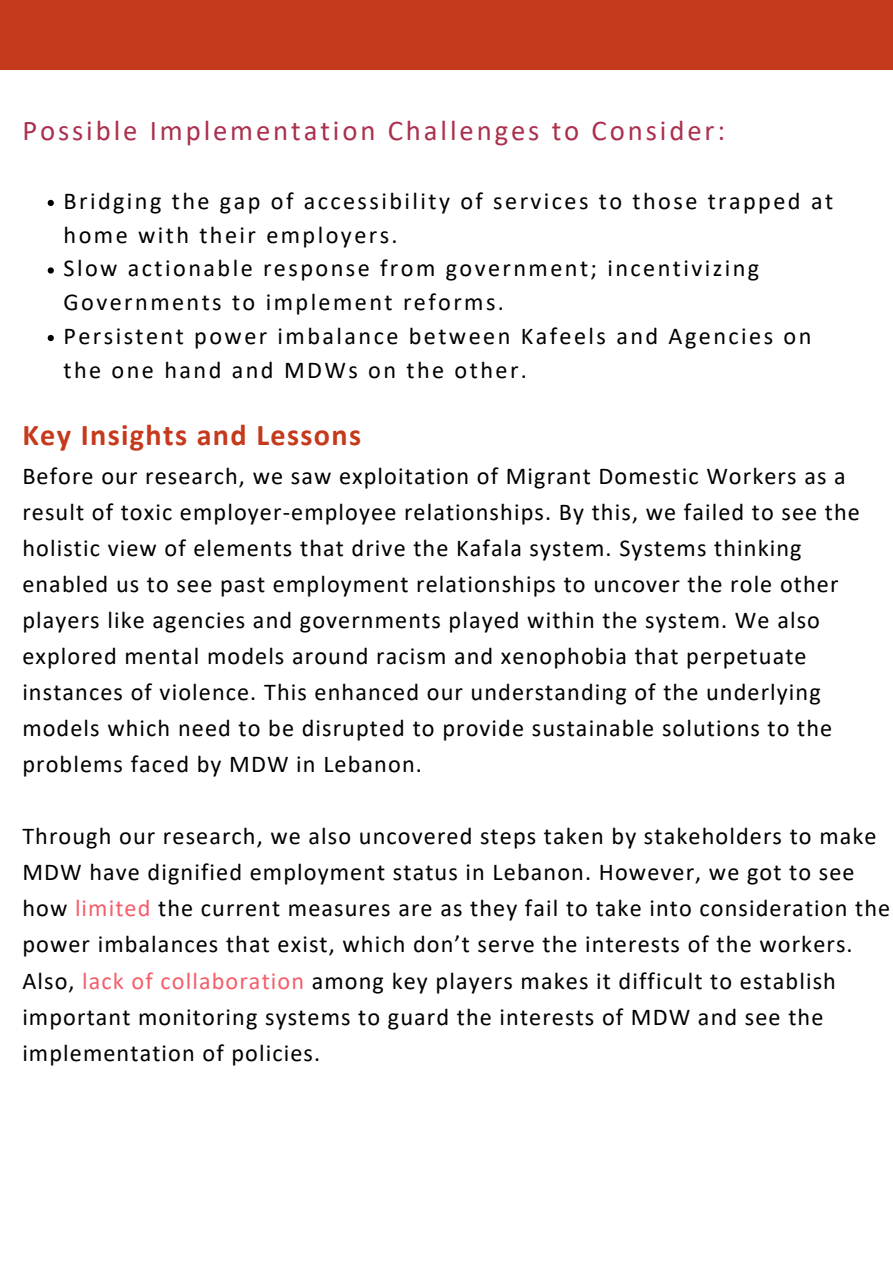
<style>
.page{position:relative;width:893px;height:1263px;background:#fff}
.page>*{position:absolute;margin:0;border:0;box-sizing:border-box;transform-origin:0 0}
.t1{font:700 30.22px "Calibri";letter-spacing:.045em;color:#c53a1c}
.t2{font:28.72px "Calibri";letter-spacing:.1em;color:#ab304d}
.t3{font:24.22px/36px "Calibri";letter-spacing:.045em;color:#000}
.t4{font:24.22px/33.8px "Calibri";letter-spacing:.1em;color:#000}
.s1{color:#f45d6a}
</style>
<div class="page">
<div style="left:0;top:0;width:893px;height:69px;background:#c53a1c"></div>
<svg style="left:48px;top:200px;width:6px;height:6px"></svg>
<svg style="left:48px;top:267px;width:6px;height:7px"></svg>
<svg style="left:48px;top:335px;width:6px;height:6px"></svg>
<p class="t2" style="left:22px;top:119px;width:704px">Possible Implementation Challenges to Consider:</p>
<p class="t4" style="left:64px;top:186px;width:771px">Bridging the gap of accessibility of services to those trapped at home with their employers.</p>
<p class="t4" style="left:64px;top:253px;width:697px">Slow actionable response from government; incentivizing<br>Governments to implement reforms.</p>
<p class="t4" style="left:64px;top:321px;width:749px">Persistent power imbalance between Kafeels and Agencies on the one hand and MDWs on the other.</p>
<p class="t1" style="left:22px;top:422px;width:340px">Key Insights and Lessons</p>
<p class="t3" style="left:22px;top:460px;width:839px">Before our research, we saw exploitation of Migrant Domestic Workers as a result of toxic employer-employee relationships. By this, we failed to see the holistic view of elements that drive the Kafala system. Systems thinking enabled us to see past employment relationships to uncover the role other players like agencies and governments played within the system. We also explored mental models around racism and xenophobia that perpetuate instances of violence. This enhanced our understanding of the underlying models which need to be disrupted to provide sustainable solutions to the problems faced by MDW in Lebanon.</p>
<p class="t3" style="left:22px;top:820px;width:869px">Through our research, we also uncovered steps taken by stakeholders to make MDW have dignified employment status in Lebanon. However, we got to see how <span class="s1">limited</span> the current measures are as they fail to take into consideration the power imbalances that exist, which don’t serve the interests of the workers.<br>Also, <span class="s1">lack of collaboration</span> among key players makes it difficult to establish important monitoring systems to guard the interests of MDW and see the implementation of policies.</p>
</div>
